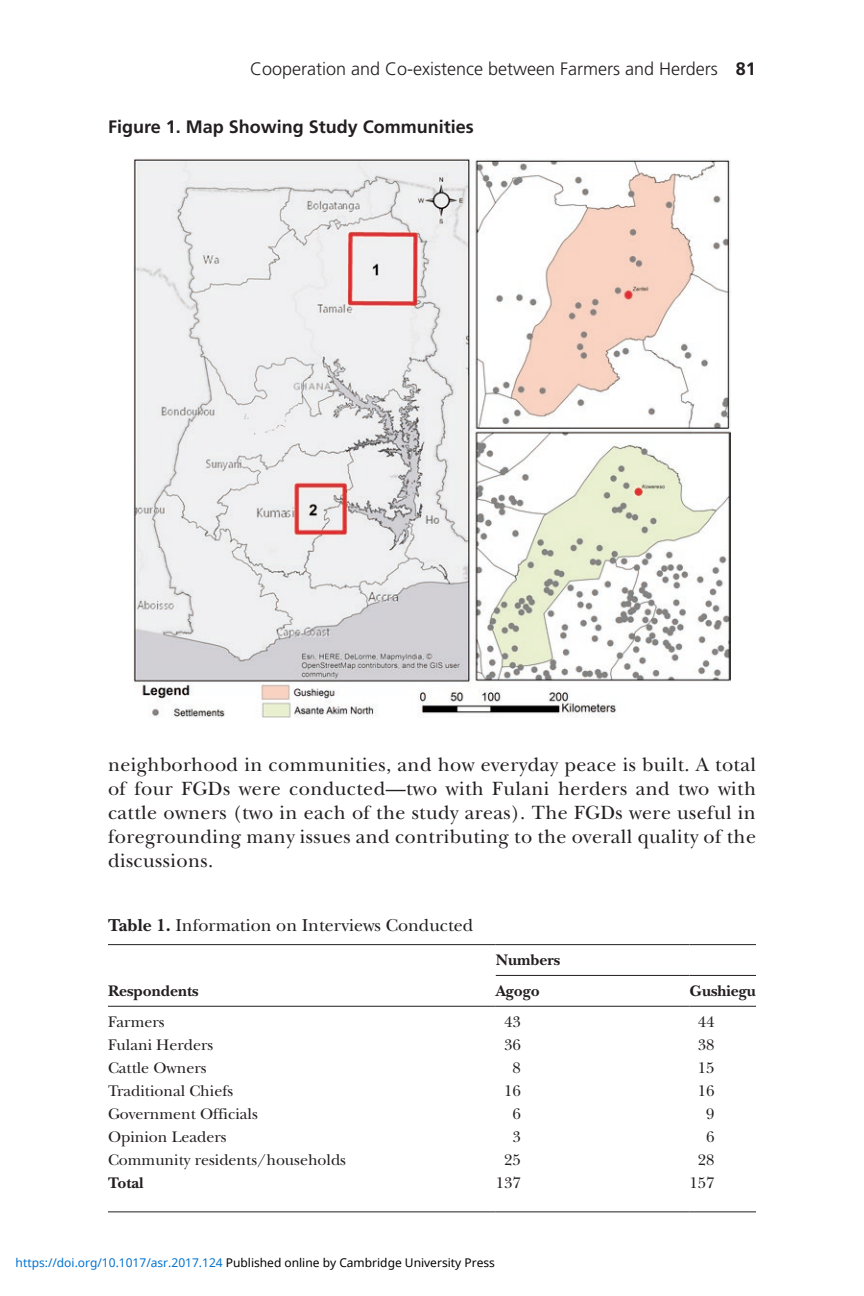
<style>
.page{position:relative;width:864px;height:1296px;background:#fff}
.page>*{position:absolute;margin:0;border:0;box-sizing:border-box;transform-origin:0 0}
.t1{font:20px/24px "New Baskerville";letter-spacing:.02em;color:#231f20;text-align:justify}
.t2{font:300 18px "Frutiger";color:#231f20}
.t3{font:18px "New Baskerville";color:#231f20}
.t4{font:700 18px "Frutiger";color:#231f20}
.t5{font:16px "New Baskerville";color:#231f20}
.t6{font:700 16px/30.8px "New Baskerville";color:#231f20}
.t7{font:12px "Noto Sans";color:#000}
.s1{font-weight:700}
.s2{color:#0172cf}
</style>
<div class="page">
<img style="left:133px;top:159px;width:598px;height:559px">
<hr style="left:496px;top:975px;width:194px;height:1px;background:#231f20">
<hr style="left:690px;top:975px;width:66px;height:1px;background:#231f20">
<hr style="left:108px;top:1006px;width:388px;height:1px;background:#231f20">
<hr style="left:496px;top:1006px;width:194px;height:1px;background:#231f20">
<hr style="left:690px;top:1006px;width:66px;height:1px;background:#231f20">
<hr style="left:108px;top:1212px;width:388px;height:1px;background:#231f20">
<hr style="left:496px;top:1212px;width:194px;height:1px;background:#231f20">
<hr style="left:690px;top:1212px;width:66px;height:1px;background:#231f20">
<hr style="left:108px;top:944px;width:388px;height:1px;background:#231f20">
<hr style="left:496px;top:944px;width:194px;height:1px;background:#231f20">
<hr style="left:690px;top:944px;width:66px;height:1px;background:#231f20">
<p class="t2" style="left:250px;top:58px;width:507px">Cooperation and Co-existence between Farmers and Herders <span class="s1">81</span></p>
<p class="t4" style="left:108px;top:116px;width:367px">Figure 1. Map Showing Study Communities</p>
<p class="t1" style="left:108px;top:753px;width:650px">neighborhood in communities, and how everyday peace is built. A total of four FGDs were conducted—two with Fulani herders and two with cattle owners (two in each of the study areas). The FGDs were useful in foregrounding many issues and contributing to the overall quality of the discussions.</p>
<p class="t3" style="left:108px;top:914px;width:367px"><span class="s1">Table 1.</span> Information on Interviews Conducted</p>
<p class="t6" style="left:108px;top:976px;width:92px">Respondents</p>
<p class="t6" style="left:496px;top:945px;width:66px">Numbers<br>Agogo</p>
<p class="t6" style="left:690px;top:976px;width:68px">Gushiegu</p>
<p class="t5" style="left:108px;top:1013px;width:58px">Farmers</p>
<p class="t5" style="left:504px;top:1013px;width:18px">43</p>
<p class="t5" style="left:698px;top:1013px;width:18px">44</p>
<p class="t5" style="left:108px;top:1036px;width:107px">Fulani Herders</p>
<p class="t5" style="left:504px;top:1036px;width:18px">36</p>
<p class="t5" style="left:698px;top:1036px;width:18px">38</p>
<p class="t5" style="left:108px;top:1059px;width:100px">Cattle Owners</p>
<p class="t5" style="left:512px;top:1059px;width:10px">8</p>
<p class="t5" style="left:698px;top:1059px;width:18px">15</p>
<p class="t5" style="left:108px;top:1082px;width:127px">Traditional Chiefs</p>
<p class="t5" style="left:504px;top:1082px;width:18px">16</p>
<p class="t5" style="left:698px;top:1082px;width:18px">16</p>
<p class="t5" style="left:108px;top:1104px;width:151px">Government Officials</p>
<p class="t5" style="left:512px;top:1104px;width:10px">6</p>
<p class="t5" style="left:706px;top:1104px;width:10px">9</p>
<p class="t5" style="left:108px;top:1127px;width:120px">Opinion Leaders</p>
<p class="t5" style="left:512px;top:1127px;width:10px">3</p>
<p class="t5" style="left:706px;top:1127px;width:10px">6</p>
<p class="t5" style="left:108px;top:1150px;width:240px">Community residents/households</p>
<p class="t5" style="left:504px;top:1150px;width:18px">25</p>
<p class="t5" style="left:698px;top:1150px;width:18px">28</p>
<p class="t6" style="left:108px;top:1167px;width:37px">Total</p>
<p class="t5" style="left:496px;top:1173px;width:26px">137</p>
<p class="t5" style="left:690px;top:1173px;width:26px">157</p>
<p class="t7" style="left:16px;top:1255px;width:481px"><span class="s2">https://doi.org/10.1017/asr.2017.124</span> Published online by Cambridge University Press</p>
</div>
